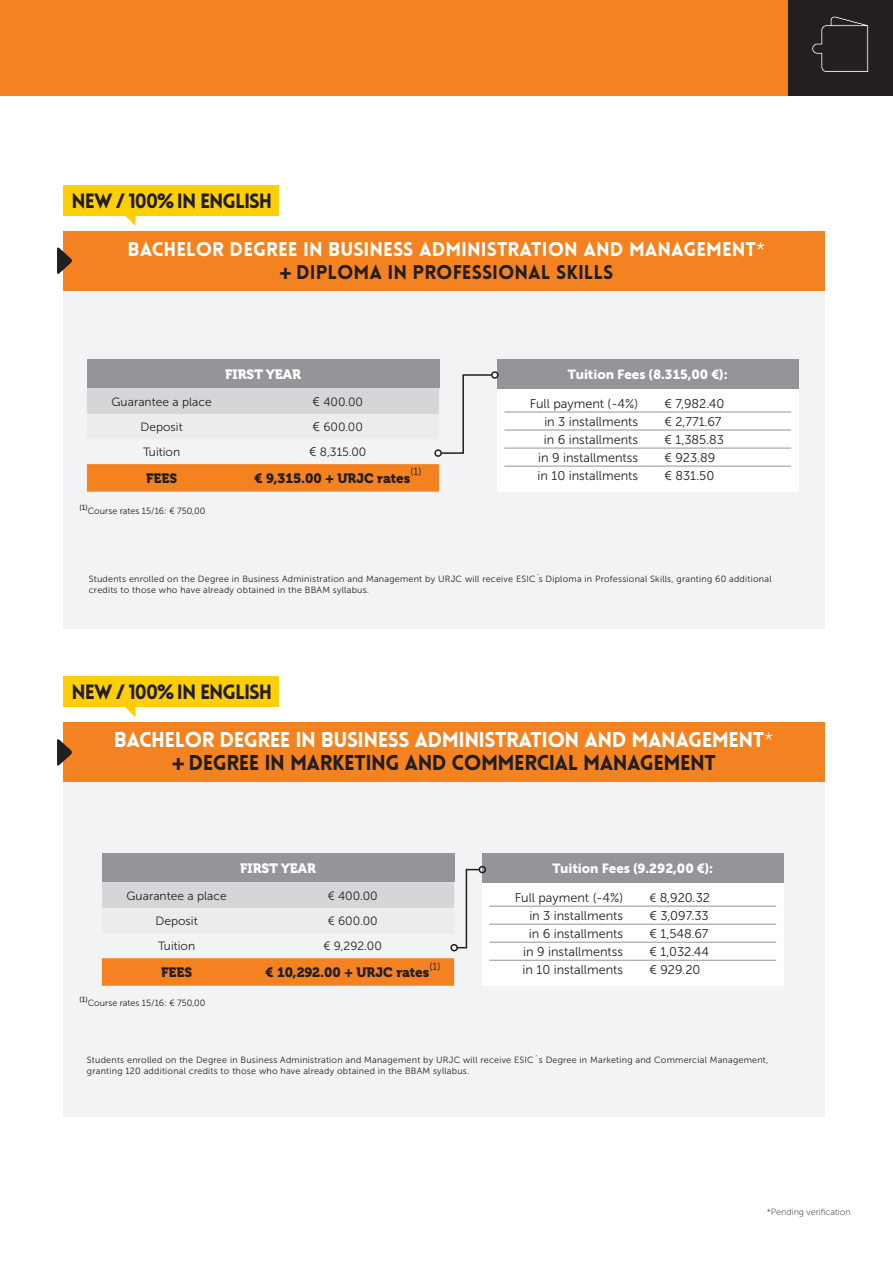
<style>
.page{position:relative;width:893px;height:1263px;background:#fff}
.page>*{position:absolute;margin:0;border:0;box-sizing:border-box;transform-origin:0 0}
.t1{font:900 21px/22.8px "Lovelo";letter-spacing:-.025em;color:#fff;text-align:center}
.t2{font:900 20.25px "Lovelo";letter-spacing:-.05em;color:#231f20}
.t3{font:900 19.35px/23.2px "Lovelo";color:#fff;text-align:center}
.t4{font:13.5px "Museo 900";color:#231f20}
.t5{font:13.5px "Museo 900";color:#fff}
.t6{font:13.2px "Museo Sans 900";color:#fff}
.t7{font:12.75px "Museo Sans 300";color:#231f20}
.t8{font:12px "Museo Sans 300";color:#231f20}
.t9{font:10.5px "Museo Sans 300";color:#231f20}
.t10{font:9px/10.8px "Museo Sans 300";letter-spacing:.025em;color:#231f20}
.t11{font:9px "Museo Sans 300";color:#231f20}
.t12{font:9px "Museo Sans 100";color:#231f20}
.t13{font:7.5px "Museo Sans 500";color:#231f20}
.s1{font-family:"Museo Sans 900";font-weight:400}
.s2{font-family:"Museo Sans 300";font-weight:400}
.s3{font-family:"Museo Sans 900";font-weight:400;color:#231f20}
.s4{color:#231f20}
.s5{font-size:12.75px}
.s6{font-family:"Museo Sans 100";font-weight:400}
.s7{font-size:12px}
</style>
<div class="page">
<div style="left:0;top:0;width:788px;height:95px;background:#f58220"></div>
<div style="left:63px;top:738px;width:761px;height:379px;background:#f2f3f4"></div>
<div style="left:482px;top:883px;width:302px;height:103px;background:#fff"></div>
<div style="left:63px;top:723px;width:761px;height:59px;background:#f58220"></div>
<svg style="left:57px;top:739px;width:15px;height:27px"></svg>
<div style="left:482px;top:854px;width:302px;height:29px;background:#939598"></div>
<hr style="left:489px;top:906px;width:138px;height:1px;background:#939598">
<svg style="left:627px;top:906px;width:18px;height:1px"></svg>
<hr style="left:645px;top:906px;width:131px;height:1px;background:#939598">
<hr style="left:489px;top:924px;width:138px;height:1px;background:#939598">
<svg style="left:627px;top:924px;width:18px;height:1px"></svg>
<hr style="left:645px;top:924px;width:131px;height:1px;background:#939598">
<hr style="left:489px;top:942px;width:138px;height:1px;background:#939598">
<svg style="left:627px;top:942px;width:18px;height:1px"></svg>
<hr style="left:645px;top:942px;width:131px;height:1px;background:#939598">
<hr style="left:489px;top:960px;width:138px;height:1px;background:#939598">
<svg style="left:627px;top:960px;width:18px;height:1px"></svg>
<hr style="left:645px;top:960px;width:131px;height:1px;background:#939598">
<div style="left:102px;top:854px;width:352px;height:28px;background:#939598"></div>
<svg style="left:102px;top:958px;width:352px;height:28px;background:#f48323"></svg>
<svg style="left:102px;top:868px;width:379px;height:81px"></svg>
<div style="left:450px;top:944px;width:8px;height:7px;border:2px solid #231f20;border-radius:50%"></div>
<div style="left:479px;top:866px;width:7px;height:7px;border:2px solid #231f20;border-radius:50%"></div>
<div style="left:63px;top:231px;width:761px;height:398px;background:#f2f3f4"></div>
<div style="left:497px;top:389px;width:302px;height:103px;background:#fff"></div>
<div style="left:63px;top:231px;width:761px;height:59px;background:#f58220"></div>
<div style="left:63px;top:185px;width:215px;height:30px;background:#fccf09"></div>
<div style="left:63px;top:676px;width:215px;height:31px;background:#fccf09"></div>
<svg style="left:57px;top:247px;width:15px;height:27px"></svg>
<div style="left:497px;top:360px;width:302px;height:29px;background:#939598"></div>
<hr style="left:504px;top:412px;width:138px;height:1px;background:#939598">
<svg style="left:642px;top:412px;width:18px;height:1px"></svg>
<hr style="left:660px;top:412px;width:131px;height:1px;background:#939598">
<hr style="left:504px;top:430px;width:138px;height:1px;background:#939598">
<svg style="left:642px;top:430px;width:18px;height:1px"></svg>
<hr style="left:660px;top:430px;width:131px;height:1px;background:#939598">
<hr style="left:504px;top:448px;width:138px;height:1px;background:#939598">
<svg style="left:642px;top:448px;width:18px;height:1px"></svg>
<hr style="left:660px;top:448px;width:131px;height:1px;background:#939598">
<hr style="left:504px;top:466px;width:138px;height:1px;background:#939598">
<svg style="left:642px;top:466px;width:18px;height:1px"></svg>
<hr style="left:660px;top:466px;width:131px;height:1px;background:#939598">
<div style="left:87px;top:360px;width:352px;height:28px;background:#939598"></div>
<svg style="left:87px;top:464px;width:352px;height:28px;background:#f48323"></svg>
<svg style="left:87px;top:373px;width:406px;height:81px"></svg>
<div style="left:434px;top:449px;width:8px;height:8px;border:2px solid #231f20;border-radius:50%"></div>
<div style="left:491px;top:371px;width:8px;height:8px;border:2px solid #231f20;border-radius:50%"></div>
<div style="left:788px;top:0;width:105px;height:95px;background:#231f20"></div>
<svg style="left:811px;top:16px;width:58px;height:56px"></svg>
<svg style="left:120px;top:215px;width:15px;height:11px"></svg>
<svg style="left:125px;top:707px;width:10px;height:10px"></svg>
<h2 class="t2" style="left:72px;top:188px;width:202px">NEW / 100<span class="s1">%</span> IN ENGLISH</h2>
<h3 class="t3" style="left:128px;top:238px;width:639px">BACHELOR DEGREE IN BUSINESS ADMINISTRATION AND MANAGEMENT<span class="s2">* </span><span class="s3">+</span> <span class="s4">DIPLOMA IN PROFESSIONAL SKILLS</span></h3>
<h3 class="t5" style="left:225px;top:366px;width:77px">FIRST YEAR</h3>
<h3 class="t8" style="left:111px;top:395px;width:102px">Guarantee a place</h3>
<h3 class="t8" style="left:313px;top:395px;width:52px"><span class="s5">€</span> 400.00</h3>
<h3 class="t8" style="left:141px;top:420px;width:44px">Deposit</h3>
<h3 class="t8" style="left:313px;top:421px;width:52px"><span class="s5">€</span> 600.00</h3>
<h3 class="t8" style="left:143px;top:445px;width:39px">Tuition</h3>
<h3 class="t8" style="left:309px;top:446px;width:59px"><span class="s5">€</span> 8,315.00</h3>
<h3 class="t4" style="left:146px;top:471px;width:33px">FEES</h3>
<h3 class="t4" style="left:254px;top:471px;width:158px">€ 9,315.00 + URJC rates</h3>
<p class="t9" style="left:410px;top:466px;width:12px">(1)</p>
<p class="t13" style="left:79px;top:503px;width:10px">(1)</p>
<p class="t11" style="left:88px;top:506px;width:119px">Course rates 15/16: € 750,00</p>
<h3 class="t6" style="left:568px;top:367px;width:161px">Tuition Fees (8.315,00 €):</h3>
<h3 class="t7" style="left:530px;top:396px;width:110px">Full payment (-4%)</h3>
<h3 class="t7" style="left:664px;top:396px;width:61px">€ 7,982.40</h3>
<h3 class="t7" style="left:544px;top:414px;width:95px">in 3 installments</h3>
<h3 class="t7" style="left:664px;top:414px;width:59px">€ 2,771.67</h3>
<h3 class="t7" style="left:544px;top:433px;width:96px">in 6 installments</h3>
<h3 class="t7" style="left:664px;top:433px;width:61px">€ 1,385.83</h3>
<h3 class="t7" style="left:538px;top:451px;width:101px">in 9 installmentss</h3>
<h3 class="t7" style="left:664px;top:451px;width:52px">€ 923.89</h3>
<h3 class="t7" style="left:538px;top:469px;width:102px">in 10 installments</h3>
<h3 class="t7" style="left:664px;top:469px;width:51px">€ 831.50</h3>
<p class="t10" style="left:89px;top:574px;width:684px">Students enrolled on the Degree in Business Administration and Management by URJC will receive ESIC´s Diploma in Professional Skills, granting 60 additional credits to those who have already obtained in the BBAM syllabus.</p>
<h2 class="t2" style="left:72px;top:679px;width:202px">NEW / 100<span class="s1">%</span> IN ENGLISH</h2>
<h1 class="t1" style="left:114px;top:729px;width:661px">BACHELOR DEGREE IN BUSINESS ADMINISTRATION AND MANAGEMENT<span class="s6">* </span><span class="s3">+</span> <span class="s4">DEGREE IN MARKETING AND COMMERCIAL MANAGEMENT</span></h1>
<h3 class="t5" style="left:240px;top:861px;width:77px">FIRST YEAR</h3>
<h3 class="t8" style="left:126px;top:889px;width:102px">Guarantee a place</h3>
<h3 class="t8" style="left:328px;top:889px;width:51px">€ 400.00</h3>
<h3 class="t8" style="left:156px;top:915px;width:44px">Deposit</h3>
<h3 class="t8" style="left:328px;top:915px;width:51px">€ 600.00</h3>
<h3 class="t8" style="left:158px;top:940px;width:39px">Tuition</h3>
<h3 class="t8" style="left:324px;top:940px;width:60px">€ 9,292.00</h3>
<h3 class="t4" style="left:161px;top:965px;width:33px">FEES</h3>
<h3 class="t4" style="left:265px;top:965px;width:166px">€ 10,292.00 + URJC rates</h3>
<p class="t9" style="left:429px;top:960px;width:12px">(1)</p>
<p class="t13" style="left:80px;top:995px;width:10px">(1)</p>
<p class="t11" style="left:88px;top:998px;width:119px">Course rates 15/16: € 750,00</p>
<h3 class="t6" style="left:552px;top:861px;width:162px">Tuition Fees (9.292,00 €):</h3>
<h3 class="t7" style="left:515px;top:891px;width:110px">Full payment (-4%)</h3>
<h3 class="t7" style="left:649px;top:891px;width:62px"><span class="s7">€</span> 8,920.32</h3>
<h3 class="t7" style="left:529px;top:909px;width:95px">in 3 installments</h3>
<h3 class="t7" style="left:649px;top:909px;width:61px">€ 3,097.33</h3>
<h3 class="t7" style="left:529px;top:927px;width:96px">in 6 installments</h3>
<h3 class="t7" style="left:649px;top:927px;width:61px">€ 1,548.67</h3>
<h3 class="t7" style="left:523px;top:945px;width:101px">in 9 installmentss</h3>
<h3 class="t7" style="left:649px;top:945px;width:61px">€ 1,032.44</h3>
<h3 class="t7" style="left:523px;top:963px;width:102px">in 10 installments</h3>
<h3 class="t7" style="left:649px;top:963px;width:52px">€ 929.20</h3>
<p class="t10" style="left:87px;top:1055px;width:683px">Students enrolled on the Degree in Business Administration and Management by URJC will receive ESIC´s Degree in Marketing and Commercial Management, granting 120 additional credits to those who have already obtained in the BBAM syllabus.</p>
<p class="t12" style="left:767px;top:1207px;width:85px">*Pending verification</p>
</div>
